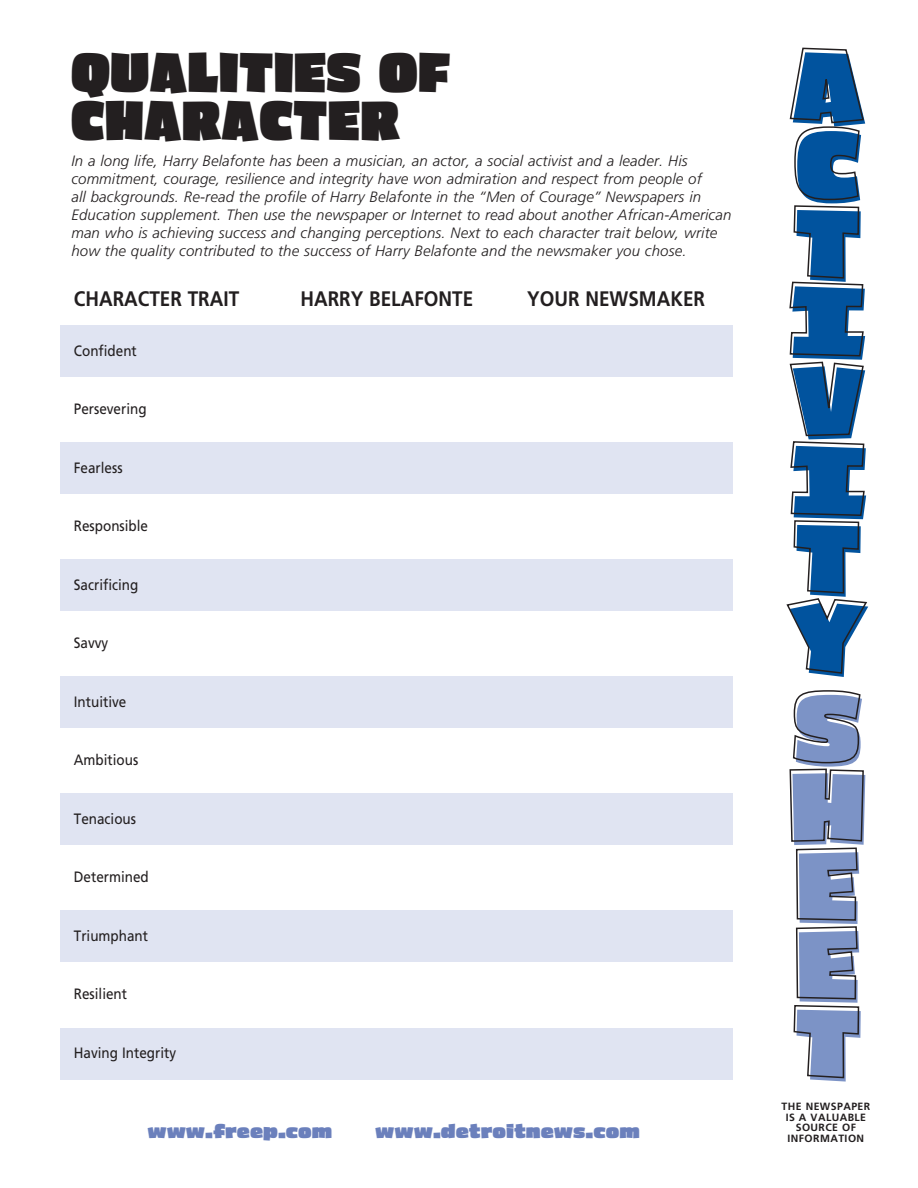
<style>
.page{position:relative;width:918px;height:1188px;background:#fff}
.page>*{position:absolute;margin:0;border:0;box-sizing:border-box;transform-origin:0 0}
._6_giant_activity_he{font:900 54px/48px "Asphalt";letter-spacing:.025em;color:#231f20;scale:.79 1}
._2_sub_sans{font:700 21px "Frutiger";color:#231f20;scale:.9 1}
._5__sub_asphalt{font:900 19.5px "Asphalt";letter-spacing:.035em;color:#6b80bc;scale:.9 1}
._3_intro_ital{font:italic 300 15px/18px "Frutiger";letter-spacing:.01em;color:#231f20}
._1_body{font:15px "Frutiger";color:#231f20;scale:.9 1}
.t1{font:700 10.5px/10.5px "Frutiger";letter-spacing:.04em;color:#231f20;text-align:center}
</style>
<div class="page">
<div style="left:60px;top:325px;width:673px;height:52px;background:#e0e4f2"></div>
<div style="left:60px;top:676px;width:673px;height:52px;background:#e0e4f2"></div>
<div style="left:60px;top:442px;width:673px;height:52px;background:#e0e4f2"></div>
<div style="left:60px;top:793px;width:673px;height:52px;background:#e0e4f2"></div>
<div style="left:60px;top:559px;width:673px;height:52px;background:#e0e4f2"></div>
<div style="left:60px;top:910px;width:673px;height:52px;background:#e0e4f2"></div>
<div style="left:60px;top:1028px;width:673px;height:52px;background:#e0e4f2"></div>
<svg style="left:810px;top:1079px;width:36px;height:3px"></svg>
<svg style="left:786px;top:48px;width:82px;height:1031px"></svg>
<p class="_6_giant_activity_he" style="left:71px;top:45px;width:482px">QUALITIES OF<br>CHARACTER</p>
<p class="_3_intro_ital" style="left:71px;top:152px;width:662px">In a long life, Harry Belafonte has been a musician, an actor, a social activist and a leader. His commitment, courage, resilience and integrity have won admiration and respect from people of<br>all backgrounds. Re-read the profile of Harry Belafonte in the “Men of Courage” Newspapers in Education supplement. Then use the newspaper or Internet to read about another African-American man who is achieving success and changing perceptions. Next to each character trait below, write how the quality contributed to the success of Harry Belafonte and the newsmaker you chose.</p>
<p class="_2_sub_sans" style="left:74px;top:287px;width:185px">CHARACTER TRAIT</p>
<p class="_1_body" style="left:74px;top:342px;width:72px">Confident</p>
<p class="_2_sub_sans" style="left:300px;top:287px;width:193px">HARRY BELAFONTE</p>
<p class="_2_sub_sans" style="left:527px;top:287px;width:199px">YOUR NEWSMAKER</p>
<p class="_1_body" style="left:74px;top:400px;width:82px">Persevering</p>
<p class="_1_body" style="left:74px;top:459px;width:56px">Fearless</p>
<p class="_1_body" style="left:74px;top:517px;width:84px">Responsible</p>
<p class="_1_body" style="left:74px;top:576px;width:73px">Sacrificing</p>
<p class="_1_body" style="left:74px;top:634px;width:40px">Savvy</p>
<p class="_1_body" style="left:74px;top:693px;width:60px">Intuitive</p>
<p class="_1_body" style="left:74px;top:751px;width:73px">Ambitious</p>
<p class="_1_body" style="left:74px;top:810px;width:71px">Tenacious</p>
<p class="_1_body" style="left:74px;top:868px;width:85px">Determined</p>
<p class="_1_body" style="left:74px;top:927px;width:84px">Triumphant</p>
<p class="_1_body" style="left:74px;top:985px;width:61px">Resilient</p>
<p class="_1_body" style="left:74px;top:1044px;width:115px">Having Integrity</p>
<p class="_5__sub_asphalt" style="left:148px;top:1118px;width:206px">www.freep.com</p>
<p class="_5__sub_asphalt" style="left:376px;top:1118px;width:295px">www.detroitnews.com</p>
<p class="t1" style="left:782px;top:1102px;width:90px">THE NEWSPAPER<br>IS A VALUABLE<br>SOURCE OF</p>
<p class="t1" style="left:788px;top:1133px;width:78px">INFORMATION</p>
</div>
